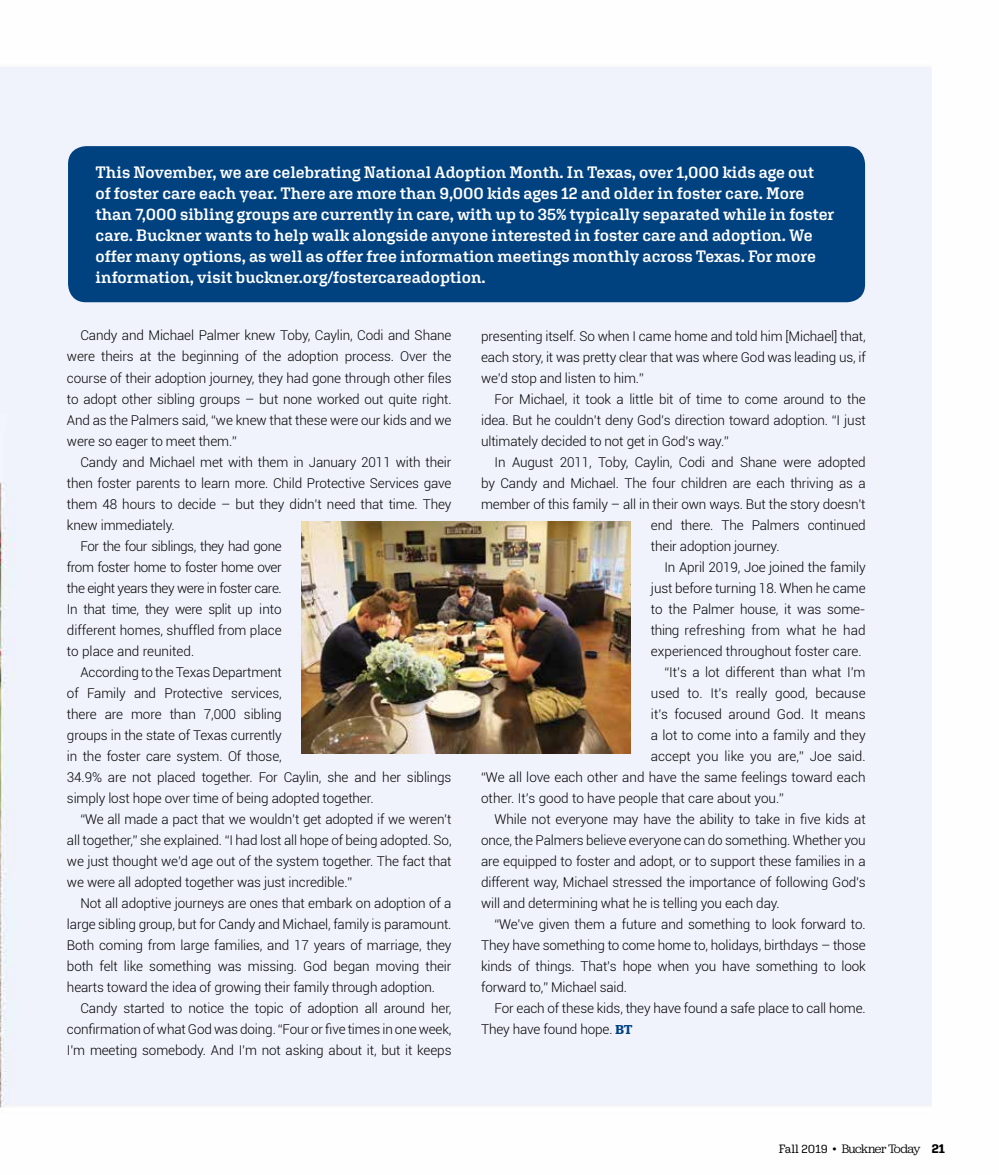
<style>
.page{position:relative;width:999px;height:1175px;background:#fff}
.page>*{position:absolute;margin:0;border:0;box-sizing:border-box;transform-origin:0 0}
.t1{font:600 16.5px/21px "Aglet Slab";letter-spacing:-.005em;color:#fff}
.t2{font:300 13.5px/21px "Roboto";letter-spacing:-.01em;color:#000;text-align:justify}
.t3{font:300 13.5px "Roboto";letter-spacing:-.03em;color:#000}
.t4{font:300 13.5px "Roboto";letter-spacing:.01em;color:#000}
.t5{font:12.75px "Jubilat";letter-spacing:-.05em;color:#000}
.s1{font-family:"Jubilat";font-weight:600;color:#004280}
.s2{font-family:"Aglet Slab";font-size:12px}
.s3{font-family:"Aglet Slab"}
.s4{font-family:"Aglet Slab";font-weight:700}
</style>
<div class="page">
<div style="left:0;top:67px;width:932px;height:1041px;background:#f0f3fc"></div>
<div style="left:68px;top:146px;width:797px;height:156px;background:#004280;border-radius:18px"></div>
<img style="left:302px;top:521px;width:329px;height:232px">
<p class="t1" style="left:96px;top:161px;width:741px">This November, we are celebrating National Adoption Month. In Texas, over 1,000 kids age out<br>of foster care each year. There are more than 9,000 kids ages 12 and older in foster care. More than 7,000 sibling groups are currently in care, with up to 35% typically separated while in foster care. Buckner wants to help walk alongside anyone interested in foster care and adoption. We offer many options, as well as offer free information meetings monthly across Texas. For more information, visit buckner.org/fostercareadoption.</p>
<p class="t2" style="left:67px;top:325px;width:386px;text-indent:14px">Candy and Michael Palmer knew Toby, Caylin, Codi and Shane were theirs at the beginning of the adoption process. Over the course of their adoption journey, they had gone through other files to adopt other sibling groups – but none worked out quite right.<br>And as the Palmers said, “we knew that these were our kids and we were so eager to meet them.”</p>
<p class="t2" style="left:80px;top:451px;width:373px">Candy and Michael met with them in January 2011 with their</p>
<p class="t2" style="left:67px;top:472px;width:386px">then foster parents to learn more. Child Protective Services gave</p>
<p class="t2" style="left:67px;top:493px;width:386px">them 48 hours to decide – but they didn’t need that time. They</p>
<p class="t2" style="left:67px;top:514px;width:109px">knew immediately.</p>
<p class="t3" style="left:80px;top:536px;width:203px">For the four siblings, they had gone</p>
<p class="t3" style="left:67px;top:557px;width:216px">from foster home to foster home over</p>
<p class="t3" style="left:67px;top:578px;width:216px">the eight years they were in foster care.</p>
<p class="t3" style="left:67px;top:599px;width:216px">In that time, they were split up into</p>
<p class="t2" style="left:67px;top:619px;width:216px">different homes, shuffled from place</p>
<p class="t2" style="left:67px;top:640px;width:129px">to place and reunited.</p>
<p class="t2" style="left:80px;top:661px;width:203px">According to the Texas Department</p>
<p class="t2" style="left:67px;top:682px;width:216px">of Family and Protective services,</p>
<p class="t2" style="left:67px;top:703px;width:216px">there are more than 7,000 sibling</p>
<p class="t2" style="left:67px;top:724px;width:216px">groups in the state of Texas currently</p>
<p class="t2" style="left:67px;top:745px;width:216px">in the foster care system. Of those,</p>
<p class="t2" style="left:67px;top:766px;width:386px">34.9% are not placed together. For Caylin, she and her siblings</p>
<p class="t2" style="left:67px;top:787px;width:308px">simply lost hope over time of being adopted together.</p>
<p class="t2" style="left:80px;top:808px;width:373px">“We all made a pact that we wouldn’t get adopted if we weren’t</p>
<p class="t2" style="left:67px;top:829px;width:386px">all together,” she explained. “I had lost all hope of being adopted. So,</p>
<p class="t2" style="left:67px;top:850px;width:386px">we just thought we’d age out of the system together. The fact that</p>
<p class="t2" style="left:67px;top:871px;width:287px">we were all adopted together was just incredible.”</p>
<p class="t2" style="left:80px;top:892px;width:373px">Not all adoptive journeys are ones that embark on adoption of a</p>
<p class="t2" style="left:67px;top:913px;width:386px">large sibling group, but for Candy and Michael, family is paramount.</p>
<p class="t2" style="left:67px;top:934px;width:386px">Both coming from large families, and 17 years of marriage, they</p>
<p class="t2" style="left:67px;top:955px;width:386px">both felt like something was missing. God began moving their</p>
<p class="t2" style="left:67px;top:976px;width:370px">hearts toward the idea of growing their family through adoption.</p>
<p class="t2" style="left:80px;top:997px;width:373px">Candy started to notice the topic of adoption all around her,</p>
<p class="t2" style="left:67px;top:1018px;width:386px">confirmation of what God was doing. “Four or five times in one week,</p>
<p class="t2" style="left:67px;top:1039px;width:386px">I’m meeting somebody. And I’m not asking about it, but it keeps</p>
<p class="t2" style="left:481px;top:325px;width:386px">presenting itself. So when I came home and told him [Michael] that, each story, it was pretty clear that was where God was leading us, if we’d stop and listen to him.”</p>
<p class="t2" style="left:481px;top:388px;width:386px;text-indent:14px">For Michael, it took a little bit of time to come around to the idea. But he couldn’t deny God’s direction toward adoption. “I just ultimately decided to not get in God’s way.”</p>
<p class="t2" style="left:495px;top:451px;width:373px">In August 2011, Toby, Caylin, Codi and Shane were adopted</p>
<p class="t2" style="left:481px;top:472px;width:386px">by Candy and Michael. The four children are each thriving as a</p>
<p class="t2" style="left:481px;top:493px;width:386px">member of this family – all in their own ways. But the story doesn’t</p>
<p class="t2" style="left:651px;top:514px;width:216px">end there. The Palmers continued</p>
<p class="t2" style="left:651px;top:535px;width:130px">their adoption journey.</p>
<p class="t2" style="left:664px;top:556px;width:203px">In April 2019, Joe joined the family</p>
<p class="t2" style="left:651px;top:577px;width:216px">just before turning 18. When he came</p>
<p class="t2" style="left:651px;top:598px;width:216px">to the Palmer house, it was some-</p>
<p class="t4" style="left:651px;top:620px;width:216px">thing refreshing from what he had</p>
<p class="t2" style="left:651px;top:640px;width:212px">experienced throughout foster care.</p>
<p class="t2" style="left:664px;top:661px;width:203px">“It’s a lot different than what I’m</p>
<p class="t2" style="left:651px;top:682px;width:216px">used to. It’s really good, because</p>
<p class="t2" style="left:651px;top:703px;width:216px">it’s focused around God. It means</p>
<p class="t2" style="left:651px;top:724px;width:216px">a lot to come into a family and they</p>
<p class="t2" style="left:651px;top:745px;width:216px">accept you like you are,” Joe said.</p>
<p class="t2" style="left:481px;top:766px;width:386px">“We all love each other and have the same feelings toward each</p>
<p class="t2" style="left:481px;top:787px;width:304px">other. It’s good to have people that care about you.”</p>
<p class="t2" style="left:495px;top:808px;width:373px">While not everyone may have the ability to take in five kids at</p>
<p class="t2" style="left:481px;top:829px;width:386px">once, the Palmers believe everyone can do something. Whether you</p>
<p class="t2" style="left:481px;top:850px;width:386px">are equipped to foster and adopt, or to support these families in a</p>
<p class="t2" style="left:481px;top:871px;width:386px">different way, Michael stressed the importance of following God’s</p>
<p class="t2" style="left:481px;top:892px;width:300px">will and determining what he is telling you each day.</p>
<p class="t2" style="left:495px;top:913px;width:373px">“We’ve given them a future and something to look forward to.</p>
<p class="t2" style="left:481px;top:934px;width:386px">They have something to come home to, holidays, birthdays – those</p>
<p class="t2" style="left:481px;top:955px;width:386px">kinds of things. That’s hope when you have something to look</p>
<p class="t2" style="left:481px;top:976px;width:148px">forward to,” Michael said.</p>
<p class="t2" style="left:495px;top:997px;width:373px">For each of these kids, they have found a safe place to call home.</p>
<p class="t2" style="left:481px;top:1018px;width:153px">They have found hope. <span class="s1">BT</span></p>
<p class="t5" style="left:779px;top:1141px;width:168px"><span class="s2">Fall 2019</span> <span class="s3">•</span> Buckner Today <span class="s4">21</span></p>
</div>
